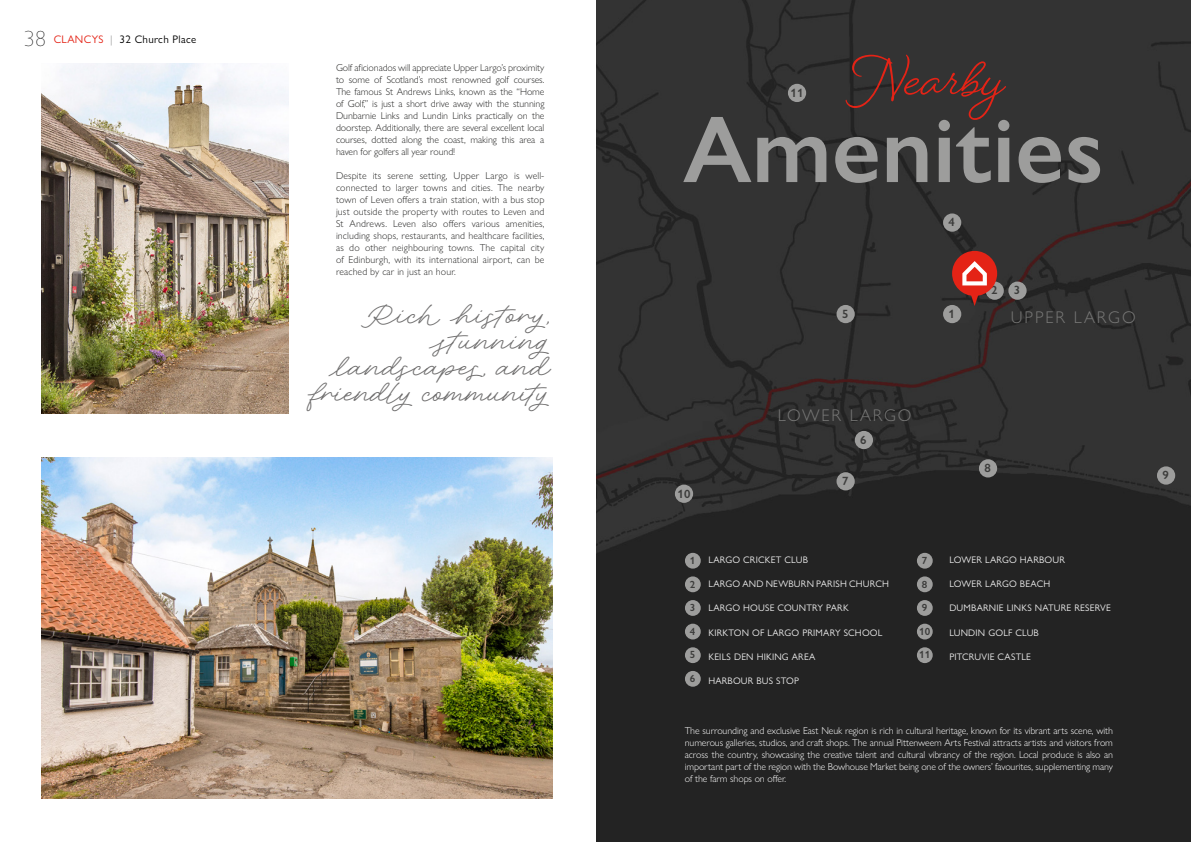
<style>
.page{position:relative;width:1191px;height:842px;background:#fff}
.page>*{position:absolute;margin:0;border:0;box-sizing:border-box;transform-origin:0 0}
.t1{font:600 95px "Gill Sans Nova";color:#9d9d9c}
.t2{font:700 59px "Beloved Script";color:#e42316}
.t3{font:45px "Adventures Unlimited Script";color:#706f6f;scale:1.07 1}
.t4{font:45px "Adventures Unlimited Script";letter-spacing:-.02em;color:#706f6f;scale:1.07 1}
.t5{font:300 17px "Gill Sans Nova";letter-spacing:.11em;color:#787877}
.t6{font:600 12px "Gill Sans Nova";color:#3c3c3b}
.t7{font:11px "Gill Sans Nova";letter-spacing:.03em;color:#000}
.t8{font:600 10.4px "Gill Sans Nova";color:#3c3c3b}
.t9{font:300 10px/12px "Gill Sans Nova";letter-spacing:.005em;color:#282827;text-align:justify}
.t10{font:300 10px/12px "Gill Sans Nova";letter-spacing:-.01em;color:#fff;text-align:justify}
.t11{font:9.5px "Gill Sans Nova";letter-spacing:.02em;color:#ececec}
.s1{font-weight:200;font-size:22px}
.s2{color:#e42316}
.s3{font-weight:200}
</style>
<div class="page">
<img style="left:42px;top:457px;width:511px;height:342px">
<img style="left:42px;top:64px;width:246px;height:350px">
<img style="left:596px;top:0;width:595px;height:842px">
<div style="left:985px;top:282px;width:18px;height:18px;background:#9d9d9c;border-radius:50%"></div>
<div style="left:1008px;top:282px;width:18px;height:18px;background:#9d9d9c;border-radius:50%"></div>
<div style="left:952px;top:251px;width:45px;height:45px;background:#e42316;border-radius:50%"></div>
<svg style="left:971px;top:296px;width:7px;height:10px"></svg>
<svg style="left:962px;top:261px;width:25px;height:24px"></svg>
<div style="left:943px;top:305px;width:18px;height:18px;background:#9d9d9c;border-radius:50%"></div>
<div style="left:1157px;top:466px;width:18px;height:19px;background:#9d9d9c;border-radius:50%"></div>
<div style="left:836px;top:305px;width:18px;height:18px;background:#9d9d9c;border-radius:50%"></div>
<div style="left:836px;top:472px;width:18px;height:18px;background:#9d9d9c;border-radius:50%"></div>
<div style="left:979px;top:459px;width:18px;height:18px;background:#9d9d9c;border-radius:50%"></div>
<div style="left:943px;top:213px;width:18px;height:19px;background:#9d9d9c;border-radius:50%"></div>
<div style="left:854px;top:431px;width:19px;height:18px;background:#9d9d9c;border-radius:50%"></div>
<div style="left:788px;top:84px;width:18px;height:18px;background:#9d9d9c;border-radius:50%"></div>
<div style="left:675px;top:485px;width:18px;height:18px;background:#9d9d9c;border-radius:50%"></div>
<div style="left:685px;top:553px;width:16px;height:16px;background:#9d9d9c;border-radius:50%"></div>
<div style="left:685px;top:576px;width:16px;height:16px;background:#9d9d9c;border-radius:50%"></div>
<div style="left:685px;top:600px;width:16px;height:16px;background:#9d9d9c;border-radius:50%"></div>
<div style="left:685px;top:624px;width:16px;height:15px;background:#9d9d9c;border-radius:50%"></div>
<div style="left:685px;top:647px;width:16px;height:16px;background:#9d9d9c;border-radius:50%"></div>
<div style="left:685px;top:671px;width:16px;height:16px;background:#9d9d9c;border-radius:50%"></div>
<div style="left:917px;top:553px;width:15px;height:16px;background:#9d9d9c;border-radius:50%"></div>
<div style="left:917px;top:576px;width:15px;height:16px;background:#9d9d9c;border-radius:50%"></div>
<div style="left:917px;top:600px;width:15px;height:16px;background:#9d9d9c;border-radius:50%"></div>
<div style="left:917px;top:624px;width:15px;height:15px;background:#9d9d9c;border-radius:50%"></div>
<div style="left:917px;top:647px;width:15px;height:16px;background:#9d9d9c;border-radius:50%"></div>
<p class="t7" style="left:24px;top:32px;width:174px"><span class="s1">38</span> <span class="s2">CLANCYS</span> <span class="s3">|</span> 32 Church Place</p>
<p class="t9" style="left:336px;top:62px;width:210px">Golf aficionados will appreciate Upper Largo’s proximity to some of Scotland’s most renowned golf courses.<br>The famous St Andrews Links, known as the “Home of Golf,” is just a short drive away with the stunning Dunbarnie Links and Lundin Links practically on the doorstep. Additionally, there are several excellent local courses, dotted along the coast, making this area a haven for golfers all year round!</p>
<p class="t9" style="left:336px;top:170px;width:210px">Despite its serene setting, Upper Largo is well&shy;connected to larger towns and cities. The nearby town of Leven offers a train station, with a bus stop just outside the property with routes to Leven and St Andrews. Leven also offers various amenities, including shops, restaurants, and healthcare facilities, as do other neighbouring towns. The capital city of Edinburgh, with its international airport, can be reached by car in just an hour.</p>
<p class="t3" style="left:361px;top:296px;width:179px">Rich history,</p>
<p class="t3" style="left:429px;top:322px;width:115px">stunning</p>
<p class="t3" style="left:332px;top:348px;width:206px">landscapes, and</p>
<p class="t4" style="left:314px;top:374px;width:223px">friendly community</p>
<p class="t2" style="left:846px;top:38px;width:160px">Nearby</p>
<p class="t6" style="left:790px;top:85px;width:14px">11</p>
<p class="t1" style="left:683px;top:91px;width:422px">Amenities</p>
<p class="t6" style="left:842px;top:306px;width:8px">5</p>
<p class="t6" style="left:948px;top:215px;width:8px">4</p>
<p class="t6" style="left:948px;top:306px;width:8px">1</p>
<p class="t6" style="left:991px;top:283px;width:8px">2</p>
<p class="t6" style="left:1014px;top:283px;width:8px">3</p>
<p class="t5" style="left:1011px;top:307px;width:126px">UPPER LARGO</p>
<p class="t5" style="left:778px;top:404px;width:135px">LOWER LARGO</p>
<p class="t6" style="left:677px;top:487px;width:14px">10</p>
<p class="t6" style="left:860px;top:432px;width:8px">6</p>
<p class="t6" style="left:842px;top:474px;width:8px">7</p>
<p class="t8" style="left:689px;top:554px;width:7px">1</p>
<p class="t8" style="left:689px;top:578px;width:7px">2</p>
<p class="t8" style="left:689px;top:601px;width:7px">3</p>
<p class="t8" style="left:689px;top:625px;width:7px">4</p>
<p class="t8" style="left:689px;top:648px;width:7px">5</p>
<p class="t8" style="left:689px;top:672px;width:7px">6</p>
<p class="t11" style="left:708px;top:554px;width:101px">LARGO CRICKET CLUB</p>
<p class="t11" style="left:708px;top:578px;width:182px">LARGO AND NEWBURN PARISH CHURCH</p>
<p class="t11" style="left:708px;top:602px;width:142px">LARGO HOUSE COUNTRY PARK</p>
<p class="t11" style="left:708px;top:627px;width:176px">KIRKTON OF LARGO PRIMARY SCHOOL</p>
<p class="t11" style="left:708px;top:651px;width:109px">KEILS DEN HIKING AREA</p>
<p class="t11" style="left:708px;top:675px;width:92px">HARBOUR BUS STOP</p>
<p class="t6" style="left:984px;top:461px;width:8px">8</p>
<p class="t8" style="left:921px;top:554px;width:7px">7</p>
<p class="t8" style="left:921px;top:578px;width:7px">8</p>
<p class="t8" style="left:921px;top:601px;width:7px">9</p>
<p class="t8" style="left:919px;top:625px;width:13px">10</p>
<p class="t8" style="left:919px;top:648px;width:13px">11</p>
<p class="t11" style="left:949px;top:554px;width:117px">LOWER LARGO HARBOUR</p>
<p class="t11" style="left:949px;top:578px;width:102px">LOWER LARGO BEACH</p>
<p class="t11" style="left:949px;top:602px;width:163px">DUMBARNIE LINKS NATURE RESERVE</p>
<p class="t11" style="left:949px;top:627px;width:91px">LUNDIN GOLF CLUB</p>
<p class="t11" style="left:949px;top:651px;width:83px">PITCRUVIE CASTLE</p>
<p class="t10" style="left:685px;top:724px;width:430px">The surrounding and exclusive East Neuk region is rich in cultural heritage, known for its vibrant arts scene, with numerous galleries, studios, and craft shops. The annual Pittenweem Arts Festival attracts artists and visitors from across the country, showcasing the creative talent and cultural vibrancy of the region. Local produce is also an important part of the region with the Bowhouse Market being one of the owners’ favourites, supplementing many of the farm shops on offer.</p>
<p class="t6" style="left:1162px;top:468px;width:8px">9</p>
</div>
